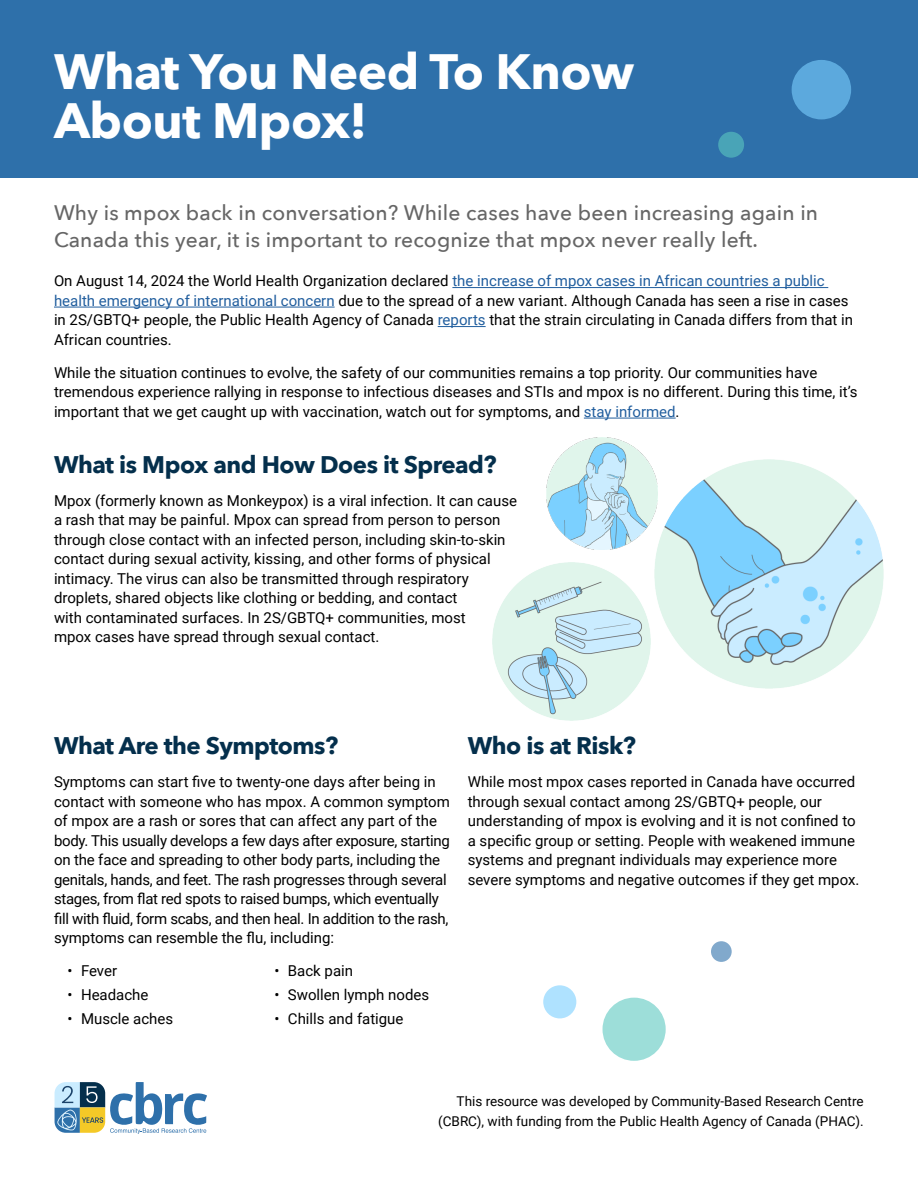
<style>
.page{position:relative;width:918px;height:1188px;background:#fff}
.page>*{position:absolute;margin:0;border:0;box-sizing:border-box;transform-origin:0 0}
.t1{font:700 49.5px/49.5px "Avenir Next";letter-spacing:-.01em;color:#fff}
.t2{font:700 24px "Avenir Next";letter-spacing:-.02em;color:#042f4c}
.Subtitle{font:500 21px/27px "Avenir Next";letter-spacing:.01em;color:#666}
.Body{font:15px/19.5px "Roboto";color:#000}
.Body-2{font:13.5px/19.5px "Roboto";color:#000;text-align:right}
.s1{color:#215e9e}
</style>
<div class="page">
<div style="left:0;top:0;width:918px;height:177px;background:#2e70aa"></div>
<div style="left:543px;top:985px;width:33px;height:33px;background:#afe2ff;border-radius:50%"></div>
<div style="left:711px;top:941px;width:21px;height:21px;background:#81a9cc;border-radius:50%"></div>
<div style="left:718px;top:132px;width:26px;height:26px;background:#49a4b7;border-radius:50%"></div>
<div style="left:603px;top:998px;width:63px;height:63px;background:#9dded9;border-radius:50%"></div>
<div style="left:792px;top:60px;width:59px;height:59px;background:#5ca9dd;border-radius:50%"></div>
<hr style="left:452px;top:287px;width:376px;height:1px;background:#215e9e">
<hr style="left:54px;top:307px;width:281px;height:1px;background:#215e9e">
<hr style="left:438px;top:326px;width:48px;height:1px;background:#215e9e">
<hr style="left:584px;top:418px;width:92px;height:1px;background:#215e9e">
<svg style="left:55px;top:1082px;width:152px;height:52px"></svg>
<img style="left:654px;top:459px;width:230px;height:230px">
<img style="left:492px;top:563px;width:158px;height:157px">
<img style="left:546px;top:438px;width:112px;height:111px">
<p class="t1" style="left:54px;top:46px;width:582px">What You Need To Know<br>About Mpox!</p>
<p class="Subtitle" style="left:54px;top:198px;width:766px">Why is mpox back in conversation? While cases have been increasing again in<br>Canada this year, it is important to recognize that mpox never really left.</p>
<p class="Body" style="left:54px;top:271px;width:801px">On August 14, 2024 the World Health Organization declared <span class="s1">the increase of mpox cases in African countries a public health emergency of international concern</span> due to the spread of a new variant. Although Canada has seen a rise in cases in 2S/GBTQ+ people, the Public Health Agency of Canada <span class="s1">reports</span> that the strain circulating in Canada differs from that in African countries.</p>
<p class="Body" style="left:54px;top:362px;width:805px">While the situation continues to evolve, the safety of our communities remains a top priority. Our communities have tremendous experience rallying in response to infectious diseases and STIs and mpox is no different. During this time, it’s important that we get caught up with vaccination, watch out for symptoms, and <span class="s1">stay informed</span>.</p>
<h1 class="t2" style="left:54px;top:444px;width:444px">What is Mpox and How Does it Spread?</h1>
<p class="Body" style="left:54px;top:490px;width:465px">Mpox (formerly known as Monkeypox) is a viral infection. It can cause a rash that may be painful. Mpox can spread from person to person through close contact with an infected person, including skin-to-skin contact during sexual activity, kissing, and other forms of physical intimacy. The virus can also be transmitted through respiratory droplets, shared objects like clothing or bedding, and contact<br>with contaminated surfaces. In 2S/GBTQ+ communities, most<br>mpox cases have spread through sexual contact.</p>
<h1 class="t2" style="left:54px;top:725px;width:286px">What Are the Symptoms?</h1>
<p class="Body" style="left:54px;top:771px;width:397px">Symptoms can start five to twenty-one days after being in contact with someone who has mpox. A common symptom of mpox are a rash or sores that can affect any part of the body. This usually develops a few days after exposure, starting on the face and spreading to other body parts, including the genitals, hands, and feet. The rash progresses through several stages, from flat red spots to raised bumps, which eventually fill with fluid, form scabs, and then heal. In addition to the rash, symptoms can resemble the flu, including:</p>
<p class="Body" style="left:68px;top:960px;width:51px">• Fever</p>
<p class="Body" style="left:68px;top:984px;width:82px">• Headache</p>
<p class="Body" style="left:68px;top:1008px;width:107px">• Muscle aches</p>
<p class="Body" style="left:274px;top:960px;width:80px">• Back pain</p>
<p class="Body" style="left:274px;top:984px;width:156px">• Swollen lymph nodes</p>
<p class="Body" style="left:274px;top:1008px;width:131px">• Chills and fatigue</p>
<h1 class="t2" style="left:468px;top:725px;width:170px">Who is at Risk?</h1>
<p class="Body" style="left:468px;top:771px;width:393px">While most mpox cases reported in Canada have occurred through sexual contact among 2S/GBTQ+ people, our understanding of mpox is evolving and it is not confined to a specific group or setting. People with weakened immune systems and pregnant individuals may experience more severe symptoms and negative outcomes if they get mpox.</p>
<p class="Body-2" style="left:438px;top:1091px;width:427px">This resource was developed by Community-Based Research Centre (CBRC), with funding from the Public Health Agency of Canada (PHAC).</p>
</div>
